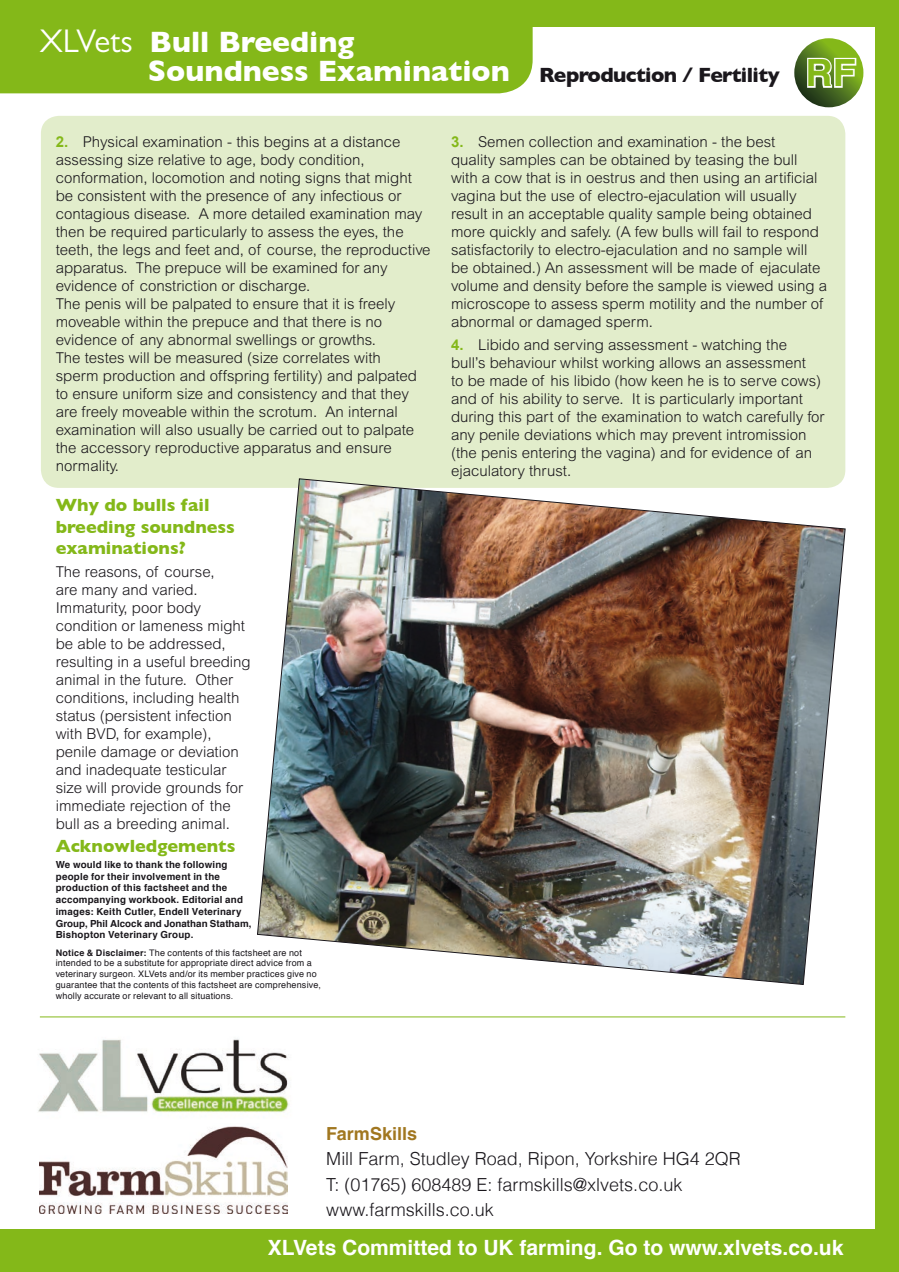
<style>
.page{position:relative;width:899px;height:1272px;background:#fff}
.page>*{position:absolute;margin:0;border:0;box-sizing:border-box;transform-origin:0 0}
.t1{font:700 37.5px "Helvetica";color:#84b819}
.t2{font:700 30px "Gill Sans";color:#fff}
.t3{font:700 21px "Helvetica";color:#fff}
.t4{font:700 21px "Gill Sans";letter-spacing:-.03em;color:#1a171c}
.t5{font:300 18px/25.5px "Helvetica LT";color:#1a171c}
.t6{font:700 18px/21.6px "Gill Sans";color:#84b819}
.t7{font:700 18px "Helvetica LT";color:#a17720}
.t8{font:300 15px/18px "Arial";color:#1a171c}
.t9{font:700 9.75px/11.7px "Helvetica";letter-spacing:.02em;color:#1a171c}
.t10{font:9px/10.8px "Helvetica";letter-spacing:.02em;color:#1a171c}
.s1{font-weight:400;font-size:33px}
.s2{font-size:30px;color:#fff}
.s3{font-weight:700;color:#84b819}
.s4{font-weight:700}
.s5{font-family:"Helvetica LT"}
</style>
<div class="page">
<div style="left:3px;top:0;width:893px;height:27px;background:#84b819"></div>
<div style="left:875px;top:0;width:23px;height:1272px;background:#84b819"></div>
<div style="left:0;top:1229px;width:896px;height:43px;background:#84b819"></div>
<img style="left:38px;top:1039px;width:251px;height:74px">
<hr style="left:40px;top:1017px;width:805px;height:1px;background:#84b819">
<svg style="left:794px;top:38px;width:69px;height:69px"></svg>
<svg style="left:805px;top:56px;width:52px;height:61px"></svg>
<img style="left:40px;top:1126px;width:247px;height:87px">
<div style="left:0;top:4px;width:532px;height:89px;background:#84b819"></div>
<div style="left:41px;top:116px;width:804px;height:372px;background:#e2edcb;border-radius:18px"></div>
<img style="left:257px;top:478px;width:588px;height:507px">
<svg style="left:0;top:0;width:3px;height:4px"></svg>
<h2 class="t2" style="left:40px;top:25px;width:316px"><span class="s1">XLVets</span> Bull Breeding</h2>
<h3 class="t4" style="left:148px;top:62px;width:633px"><span class="s2">Soundness Examination</span> Reproduction / Fertility</h3>
<h1 class="t1" style="left:805px;top:43px;width:51px">RF</h1>
<p class="t8" style="left:56px;top:133px;width:376px"><span class="s3">2.</span> Physical examination - this begins at a distance assessing size relative to age, body condition, conformation, locomotion and noting signs that might be consistent with the presence of any infectious or contagious disease. A more detailed examination may then be required particularly to assess the eyes, the teeth, the legs and feet and, of course, the reproductive apparatus. The prepuce will be examined for any evidence of constriction or discharge.<br>The penis will be palpated to ensure that it is freely moveable within the prepuce and that there is no evidence of any abnormal swellings or growths.<br>The testes will be measured (size correlates with<br>sperm production and offspring fertility) and palpated to ensure uniform size and consistency and that they are freely moveable within the scrotum. An internal examination will also usually be carried out to palpate the accessory reproductive apparatus and ensure normality.</p>
<p class="t8" style="left:451px;top:133px;width:377px"><span class="s3">3.</span> Semen collection and examination - the best<br>quality samples can be obtained by teasing the bull with a cow that is in oestrus and then using an artificial vagina but the use of electro-ejaculation will usually result in an acceptable quality sample being obtained more quickly and safely. (A few bulls will fail to respond satisfactorily to electro-ejaculation and no sample will be obtained.) An assessment will be made of ejaculate volume and density before the sample is viewed using a microscope to assess sperm motility and the number of abnormal or damaged sperm.</p>
<p class="t8" style="left:451px;top:335px;width:375px"><span class="s3">4.</span> Libido and serving assessment - watching the bull’s behaviour whilst working allows an assessment<br>to be made of his libido (how keen he is to serve cows) and of his ability to serve. It is particularly important during this part of the examination to watch carefully for any penile deviations which may prevent intromission (the penis entering the vagina) and for evidence of an ejaculatory thrust.</p>
<p class="t6" style="left:56px;top:494px;width:181px">Why do bulls fail breeding soundness examinations?</p>
<p class="t8" style="left:56px;top:562px;width:196px">The reasons, of course,<br>are many and varied.<br>Immaturity, poor body condition or lameness might be able to be addressed, resulting in a useful breeding animal in the future. Other conditions, including health status (persistent infection with BVD, for example), penile damage or deviation and inadequate testicular size will provide grounds for immediate rejection of the bull as a breeding animal.</p>
<p class="t6" style="left:56px;top:835px;width:181px">Acknowledgements</p>
<p class="t9" style="left:56px;top:859px;width:197px">We would like to thank the following people for their involvement in the production of this factsheet and the accompanying workbook. Editorial and images: Keith Cutler, Endell Veterinary Group, Phil Alcock and Jonathan Statham, Bishopton Veterinary Group.</p>
<p class="t10" style="left:56px;top:947px;width:267px"><span class="s4">Notice &amp; Disclaimer:</span> The contents of this factsheet are not intended to be a substitute for appropriate direct advice from a veterinary surgeon. XLVets and/or its member practices give no guarantee that the contents of this factsheet are comprehensive, wholly accurate or relevant to all situations.</p>
<p class="t7" style="left:326px;top:1122px;width:92px">FarmSkills</p>
<p class="t5" style="left:326px;top:1146px;width:416px">Mill Farm, Studley Road, Ripon, Yorkshire HG4 2QR<br>T: (01765) 608489 E: farmskills@xlvets.co.uk www.farmskills.co.uk</p>
<h3 class="t3" style="left:268px;top:1230px;width:577px">XLVets Committed to UK farming. Go to <span class="s5">www.xlvets.co.uk</span></h3>
</div>
